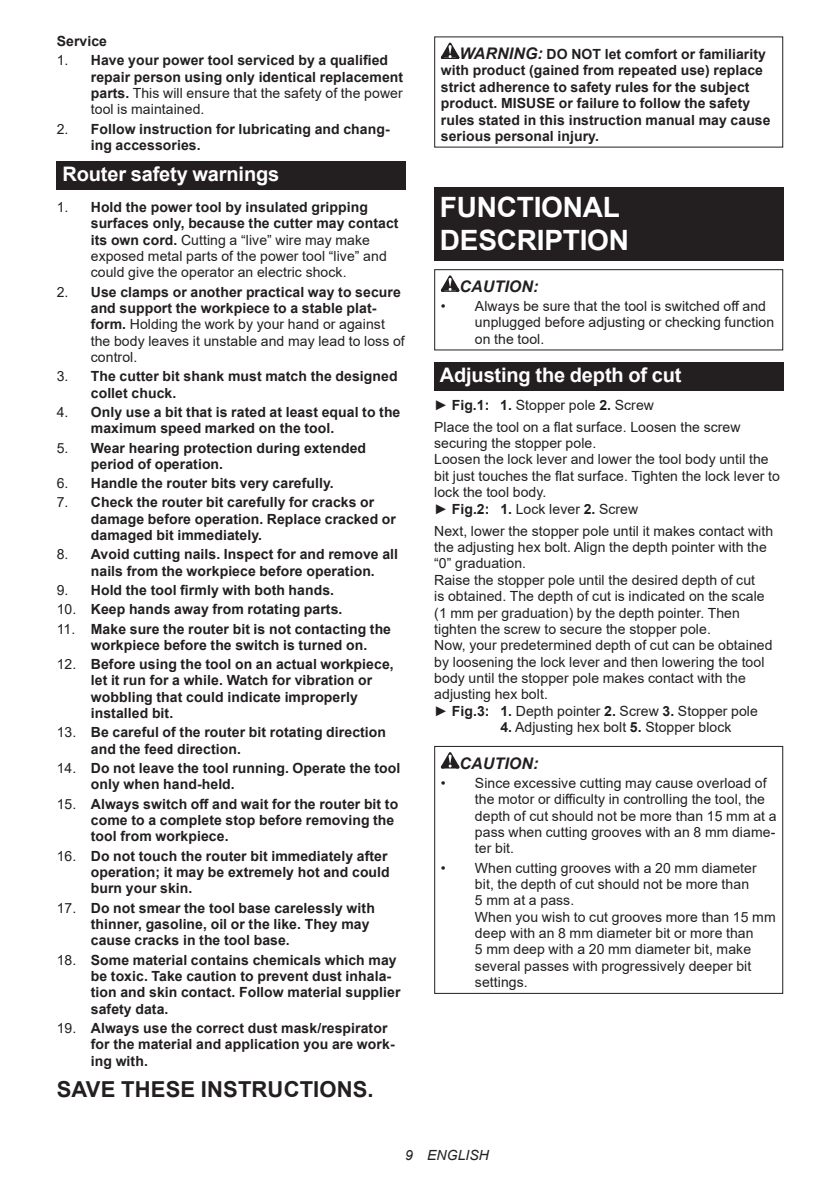
<style>
.page{position:relative;width:840px;height:1191px;background:#fff}
.page>*{position:absolute;margin:0;border:0;box-sizing:border-box;transform-origin:0 0}
.t1{font:700 28px/32.8px "Arial";letter-spacing:-.01em;color:#fff}
.t2{font:700 22px "Arial";letter-spacing:.005em;color:#231f20}
.t3{font:700 20px "Arial";letter-spacing:-.01em;color:#fff}
.t4{font:italic 700 16px "Arial";letter-spacing:.005em;color:#231f20}
.t5{font:700 14px/16.4px "Arial";letter-spacing:.005em;color:#231f20}
.t6{font:14px/16.4px "Arial";letter-spacing:.005em;color:#231f20}
.t7{font:italic 14px "Arial";letter-spacing:.005em;color:#231f20}
.s1{font-weight:400}
.s2{font-weight:700}
.s3{font-style:italic;font-size:16px}
</style>
<div class="page">
<div style="left:57px;top:161px;width:348px;height:29px;background:#231f20"></div>
<svg style="left:440px;top:43px;width:19px;height:16px"></svg>
<div style="left:434px;top:187px;width:348px;height:74px;background:#231f20"></div>
<svg style="left:440px;top:275px;width:19px;height:17px"></svg>
<div style="left:434px;top:269px;width:348px;height:81px;border:1px solid #231f20"></div>
<div style="left:434px;top:362px;width:348px;height:28px;background:#231f20"></div>
<svg style="left:440px;top:752px;width:19px;height:16px"></svg>
<div style="left:434px;top:746px;width:348px;height:248px;border:1px solid #231f20"></div>
<p class="t5" style="left:57px;top:33px;width:52px">Service</p>
<p class="t5" style="left:91px;top:52px;width:314px;text-indent:-34px"><span class="s1">1.</span> Have your power tool serviced by a qualified repair person using only identical replacement parts. <span class="s1">This will ensure that the safety of the power tool is maintained.</span></p>
<p class="t5" style="left:91px;top:121px;width:300px;text-indent:-34px"><span class="s1">2.</span> Follow instruction for lubricating and chang&shy;ing accessories.</p>
<h3 class="t3" style="left:62px;top:160px;width:218px">Router safety warnings</h3>
<p class="t6" style="left:91px;top:199px;width:309px;text-indent:-34px">1. <span class="s2">Hold the power tool by insulated gripping surfaces only, because the cutter may contact its own cord.</span> Cutting a “live” wire may make exposed metal parts of the power tool “live” and could give the operator an electric shock.</p>
<p class="t6" style="left:91px;top:283px;width:315px;text-indent:-34px">2. <span class="s2">Use clamps or another practical way to secure and support the workpiece to a stable plat&shy;form.</span> Holding the work by your hand or against the body leaves it unstable and may lead to loss of control.</p>
<p class="t5" style="left:91px;top:368px;width:308px;text-indent:-34px"><span class="s1">3.</span> The cutter bit shank must match the designed collet chuck.</p>
<p class="t5" style="left:91px;top:404px;width:311px;text-indent:-34px"><span class="s1">4.</span> Only use a bit that is rated at least equal to the maximum speed marked on the tool.</p>
<p class="t5" style="left:91px;top:440px;width:277px;text-indent:-34px"><span class="s1">5.</span> Wear hearing protection during extended period of operation.</p>
<p class="t5" style="left:57px;top:475px;width:278px"><span class="s1">6.</span> Handle the router bits very carefully.</p>
<p class="t5" style="left:91px;top:494px;width:306px;text-indent:-34px"><span class="s1">7.</span> Check the router bit carefully for cracks or damage before operation. Replace cracked or damaged bit immediately.</p>
<p class="t5" style="left:91px;top:546px;width:308px;text-indent:-34px"><span class="s1">8.</span> Avoid cutting nails. Inspect for and remove all nails from the workpiece before operation.</p>
<p class="t5" style="left:57px;top:582px;width:279px"><span class="s1">9.</span> Hold the tool firmly with both hands.</p>
<p class="t5" style="left:57px;top:601px;width:287px"><span class="s1">10.</span> Keep hands away from rotating parts.</p>
<p class="t5" style="left:91px;top:620px;width:301px;text-indent:-34px"><span class="s1">11.</span> Make sure the router bit is not contacting the workpiece before the switch is turned on.</p>
<p class="t5" style="left:91px;top:656px;width:304px;text-indent:-34px"><span class="s1">12.</span> Before using the tool on an actual workpiece, let it run for a while. Watch for vibration or wobbling that could indicate improperly installed bit.</p>
<p class="t5" style="left:91px;top:724px;width:296px;text-indent:-34px"><span class="s1">13.</span> Be careful of the router bit rotating direction and the feed direction.</p>
<p class="t5" style="left:91px;top:760px;width:311px;text-indent:-34px"><span class="s1">14.</span> Do not leave the tool running. Operate the tool only when hand-held.</p>
<p class="t5" style="left:91px;top:795px;width:309px;text-indent:-34px"><span class="s1">15.</span> Always switch off and wait for the router bit to come to a complete stop before removing the tool from workpiece.</p>
<p class="t5" style="left:91px;top:847px;width:300px;text-indent:-34px"><span class="s1">16.</span> Do not touch the router bit immediately after operation; it may be extremely hot and could burn your skin.</p>
<p class="t5" style="left:91px;top:899px;width:285px;text-indent:-34px"><span class="s1">17.</span> Do not smear the tool base carelessly with thinner, gasoline, oil or the like. They may cause cracks in the tool base.</p>
<p class="t5" style="left:91px;top:951px;width:311px;text-indent:-34px"><span class="s1">18.</span> Some material contains chemicals which may be toxic. Take caution to prevent dust inhala&shy;tion and skin contact. Follow material supplier safety data.</p>
<p class="t5" style="left:91px;top:1020px;width:305px;text-indent:-34px"><span class="s1">19.</span> Always use the correct dust mask/respirator for the material and application you are work&shy;ing with.</p>
<h2 class="t2" style="left:57px;top:1074px;width:318px">SAVE THESE INSTRUCTIONS.</h2>
<p class="t5" style="left:440px;top:46px;width:331px;text-indent:19px"><span class="s3">WARNING:</span> DO NOT let comfort or familiarity with product (gained from repeated use) replace strict adherence to safety rules for the subject product. MISUSE or failure to follow the safety rules stated in this instruction manual may cause serious personal injury.</p>
<h1 class="t1" style="left:439px;top:191px;width:191px">FUNCTIONAL<br>DESCRIPTION</h1>
<p class="t4" style="left:459px;top:275px;width:80px">CAUTION:</p>
<p class="t6" style="left:474px;top:298px;width:300px;text-indent:-34px">• Always be sure that the tool is switched off and unplugged before adjusting or checking function on the tool.</p>
<h3 class="t3" style="left:439px;top:361px;width:243px">Adjusting the depth of cut</h3>
<p class="t6" style="left:434px;top:393px;width:308px;line-height:22px">► <span class="s2">Fig.1: 1.</span> Stopper pole <span class="s2">2.</span> Screw<br>Place the tool on a flat surface. Loosen the screw</p>
<p class="t6" style="left:434px;top:435px;width:347px">securing the stopper pole.<br>Loosen the lock lever and lower the tool body until the bit just touches the flat surface. Tighten the lock lever to lock the tool body.<br>► <span class="s2">Fig.2: 1.</span> Lock lever <span class="s2">2.</span> Screw</p>
<p class="t6" style="left:434px;top:522px;width:340px">Next, lower the stopper pole until it makes contact with the adjusting hex bolt. Align the depth pointer with the “0” graduation.<br>Raise the stopper pole until the desired depth of cut<br>is obtained. The depth of cut is indicated on the scale (1 mm per graduation) by the depth pointer. Then tighten the screw to secure the stopper pole.<br>Now, your predetermined depth of cut can be obtained by loosening the lock lever and then lowering the tool body until the stopper pole makes contact with the adjusting hex bolt.<br>► <span class="s2">Fig.3: 1.</span> Depth pointer <span class="s2">2.</span> Screw <span class="s2">3.</span> Stopper pole</p>
<p class="t6" style="left:500px;top:719px;width:232px"><span class="s2">4.</span> Adjusting hex bolt <span class="s2">5.</span> Stopper block</p>
<p class="t4" style="left:459px;top:752px;width:80px">CAUTION:</p>
<p class="t6" style="left:474px;top:774px;width:303px;text-indent:-34px">• Since excessive cutting may cause overload of the motor or difficulty in controlling the tool, the depth of cut should not be more than 15 mm at a pass when cutting grooves with an 8 mm diame&shy;ter bit.</p>
<p class="t6" style="left:474px;top:859px;width:302px;text-indent:-34px">• When cutting grooves with a 20 mm diameter bit, the depth of cut should not be more than<br>5 mm at a pass.<br>When you wish to cut grooves more than 15 mm deep with an 8 mm diameter bit or more than<br>5 mm deep with a 20 mm diameter bit, make several passes with progressively deeper bit settings.</p>
<p class="t7" style="left:405px;top:1146px;width:85px">9 ENGLISH</p>
</div>
